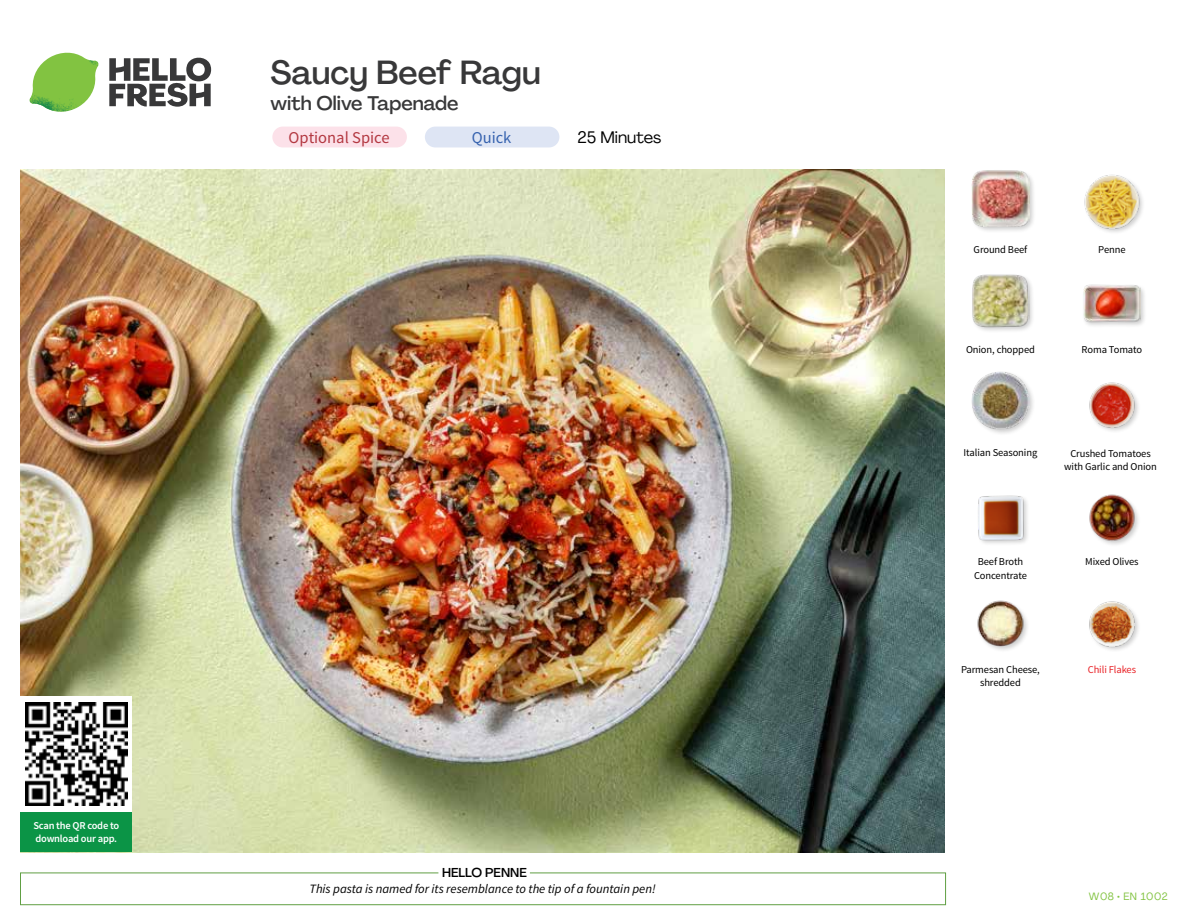
<style>
.page{position:relative;width:1188px;height:918px;background:#fff}
.page>*{position:absolute;margin:0;border:0;box-sizing:border-box;transform-origin:0 0}
.t1{font:500 33px "Agrandir";letter-spacing:-.005em;color:#383839}
.t2{font:500 19.5px "Agrandir";color:#383839}
.t3{font:16.5px "Source Sans Pro";color:#b33841}
.t4{font:16.5px "Agrandir";color:#000}
.t5{font:16.5px "Source Sans Pro";color:#3763af}
.t6{font:italic 12.75px "Source Sans Pro";color:#000}
.t7{font:500 12.75px "Agrandir";color:#000}
.t8{font:10.5px/13.5px "Source Sans Pro";letter-spacing:-.01em;color:#000;text-align:center}
.t9{font:600 10.5px/13.5px "Source Sans Pro";letter-spacing:-.02em;color:#fff}
.t10{font:10.5px "Source Sans Pro";letter-spacing:-.01em;color:#e92227}
.t11{font:10.5px "Agrandir";letter-spacing:.05em;color:#82c341}
</style>
<div class="page">
<svg style="left:109px;top:57px;width:102px;height:50px"></svg>
<svg style="left:34px;top:53px;width:62px;height:40px"></svg>
<img style="left:67px;top:53px;width:32px;height:26px">
<img style="left:33px;top:75px;width:59px;height:11px">
<img style="left:29px;top:79px;width:61px;height:33px">
<img style="left:65px;top:86px;width:27px;height:25px">
<div style="left:20px;top:873px;width:926px;height:32px;border:1px solid #609f43"></div>
<div style="left:438px;top:865px;width:92px;height:15px;background:#fff"></div>
<img style="left:21px;top:170px;width:924px;height:682px">
<div style="left:21px;top:811px;width:111px;height:41px;background:#0b9446"></div>
<div style="left:21px;top:696px;width:111px;height:115px;background:#fff"></div>
<img style="left:25px;top:703px;width:103px;height:102px">
<div style="left:425px;top:127px;width:134px;height:20px;background:#dee5f4;border-radius:10px"></div>
<div style="left:272px;top:127px;width:135px;height:20px;background:#fce1e9;border-radius:10px"></div>
<img style="left:1089px;top:601px;width:50px;height:49px">
<div style="left:977px;top:600px;width:53px;height:53px;background:#000;opacity:.2"></div>
<img style="left:977px;top:600px;width:52px;height:46px">
<img style="left:1089px;top:494px;width:50px;height:51px">
<img style="left:978px;top:495px;width:50px;height:49px">
<img style="left:1089px;top:382px;width:50px;height:49px">
<div style="left:971px;top:371px;width:64px;height:65px;background:#000;opacity:.2"></div>
<img style="left:972px;top:372px;width:57px;height:57px">
<div style="left:1082px;top:284px;width:65px;height:45px;background:#000;opacity:.2"></div>
<img style="left:1083px;top:284px;width:58px;height:45px">
<div style="left:971px;top:273px;width:64px;height:61px;background:#000;opacity:.2"></div>
<img style="left:972px;top:273px;width:57px;height:57px">
<img style="left:1084px;top:174px;width:59px;height:58px">
<div style="left:971px;top:170px;width:65px;height:63px;background:#000;opacity:.2"></div>
<img style="left:972px;top:170px;width:57px;height:57px">
<h1 class="t1" style="left:271px;top:52px;width:272px">Saucy Beef Ragu</h1>
<h2 class="t2" style="left:271px;top:91px;width:189px">with Olive Tapenade</h2>
<h3 class="t3" style="left:289px;top:128px;width:103px">Optional Spice</h3>
<h3 class="t4" style="left:577px;top:127px;width:86px">25 Minutes</h3>
<h3 class="t5" style="left:472px;top:128px;width:41px">Quick</h3>
<p class="t9" style="left:33px;top:819px;width:87px">Scan the QR code to download our app.</p>
<p class="t7" style="left:442px;top:864px;width:86px">HELLO PENNE</p>
<p class="t6" style="left:310px;top:881px;width:348px">This pasta is named for its resemblance to the tip of a fountain pen!</p>
<p class="t8" style="left:974px;top:243px;width:55px">Ground Beef</p>
<p class="t8" style="left:966px;top:343px;width:70px">Onion, chopped</p>
<p class="t8" style="left:1098px;top:243px;width:29px">Penne</p>
<p class="t8" style="left:1082px;top:343px;width:62px">Roma Tomato</p>
<p class="t8" style="left:964px;top:446px;width:75px">Italian Seasoning</p>
<p class="t8" style="left:1064px;top:447px;width:94px">Crushed Tomatoes with Garlic and Onion</p>
<p class="t8" style="left:974px;top:555px;width:54px">Beef Broth<br>Concentrate</p>
<p class="t8" style="left:961px;top:663px;width:80px">Parmesan Cheese, shredded</p>
<p class="t8" style="left:1085px;top:555px;width:55px">Mixed Olives</p>
<p class="t10" style="left:1088px;top:663px;width:50px">Chili Flakes</p>
<p class="t11" style="left:1089px;top:890px;width:80px">W08 • EN 1002</p>
</div>
